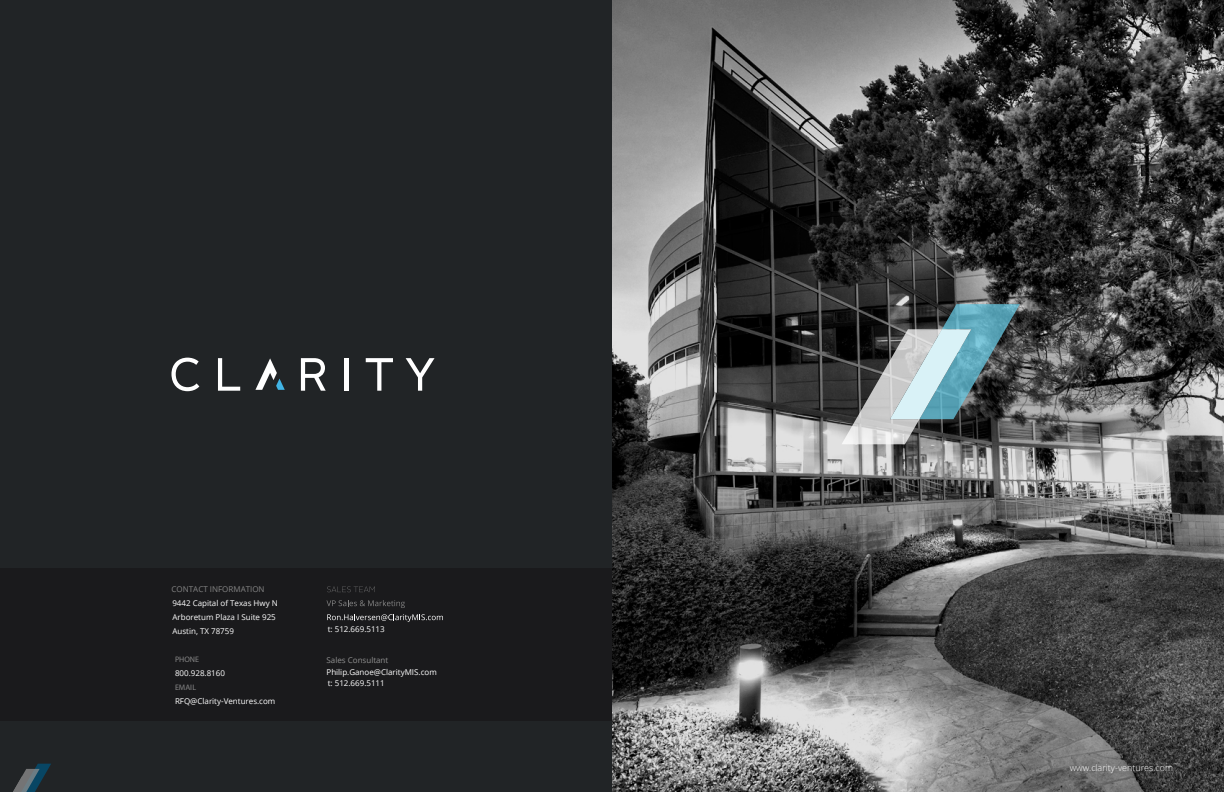
<style>
.page{position:relative;width:1224px;height:792px;background:#fff}
.page>*{position:absolute;margin:0;border:0;box-sizing:border-box;transform-origin:0 0}
.t1{font:300 9px "Open Sans";color:#fff}
.Footnotes_Biege{font:8px "Open Sans";color:#fff}
.Footnotes_Biege-2{font:8px "Open Sans";color:#858585}
.Footnotes_Biege-3{font:8px "Open Sans";color:#909090}
.t2{font:8px "Myriad Pro";color:#858585}
</style>
<div class="page">
<div style="left:0;top:0;width:612px;height:792px;background:#212426"></div>
<div style="left:0;top:568px;width:611px;height:153px;background:#1a1a1c"></div>
<svg style="left:327px;top:586px;width:48px;height:6px"></svg>
<svg style="left:326px;top:600px;width:79px;height:8px"></svg>
<svg style="left:327px;top:614px;width:116px;height:8px"></svg>
<svg style="left:171px;top:358px;width:28px;height:33px"></svg>
<svg style="left:218px;top:358px;width:22px;height:33px"></svg>
<svg style="left:301px;top:358px;width:25px;height:33px"></svg>
<hr style="left:344px;top:358px;width:4px;height:33px;background:#fff">
<svg style="left:366px;top:358px;width:27px;height:33px"></svg>
<svg style="left:406px;top:358px;width:29px;height:33px"></svg>
<svg style="left:255px;top:358px;width:30px;height:32px"></svg>
<img style="left:612px;top:0;width:612px;height:792px">
<svg style="left:842px;top:304px;width:178px;height:140px;background:#6a7b7f"></svg>
<svg style="left:13px;top:764px;width:38px;height:28px"></svg>
<p class="Footnotes_Biege-2" style="left:172px;top:584px;width:95px">CONTACT INFORMATION</p>
<p class="Footnotes_Biege" style="left:172px;top:598px;width:107px">9442 Capital of Texas Hwy N</p>
<p class="Footnotes_Biege" style="left:172px;top:612px;width:105px">Arboretum Plaza I Suite 925</p>
<p class="Footnotes_Biege" style="left:172px;top:625px;width:63px">Austin, TX 78759</p>
<p class="t2" style="left:175px;top:655px;width:26px">PHONE</p>
<p class="Footnotes_Biege" style="left:175px;top:668px;width:52px">800.928.8160</p>
<p class="t2" style="left:175px;top:683px;width:23px">EMAIL</p>
<p class="Footnotes_Biege" style="left:175px;top:696px;width:102px">RFQ@Clarity-Ventures.com</p>
<p class="Footnotes_Biege" style="left:328px;top:624px;width:59px">t: 512.669.5113</p>
<p class="Footnotes_Biege-3" style="left:327px;top:654px;width:63px">Sales Consultant</p>
<p class="Footnotes_Biege" style="left:327px;top:667px;width:112px">Philip.Ganoe@ClarityMIS.com</p>
<p class="Footnotes_Biege" style="left:328px;top:678px;width:59px">t: 512.669.5111</p>
<p class="t1" style="left:1070px;top:761px;width:105px">www.clarity-ventures.com</p>
</div>
